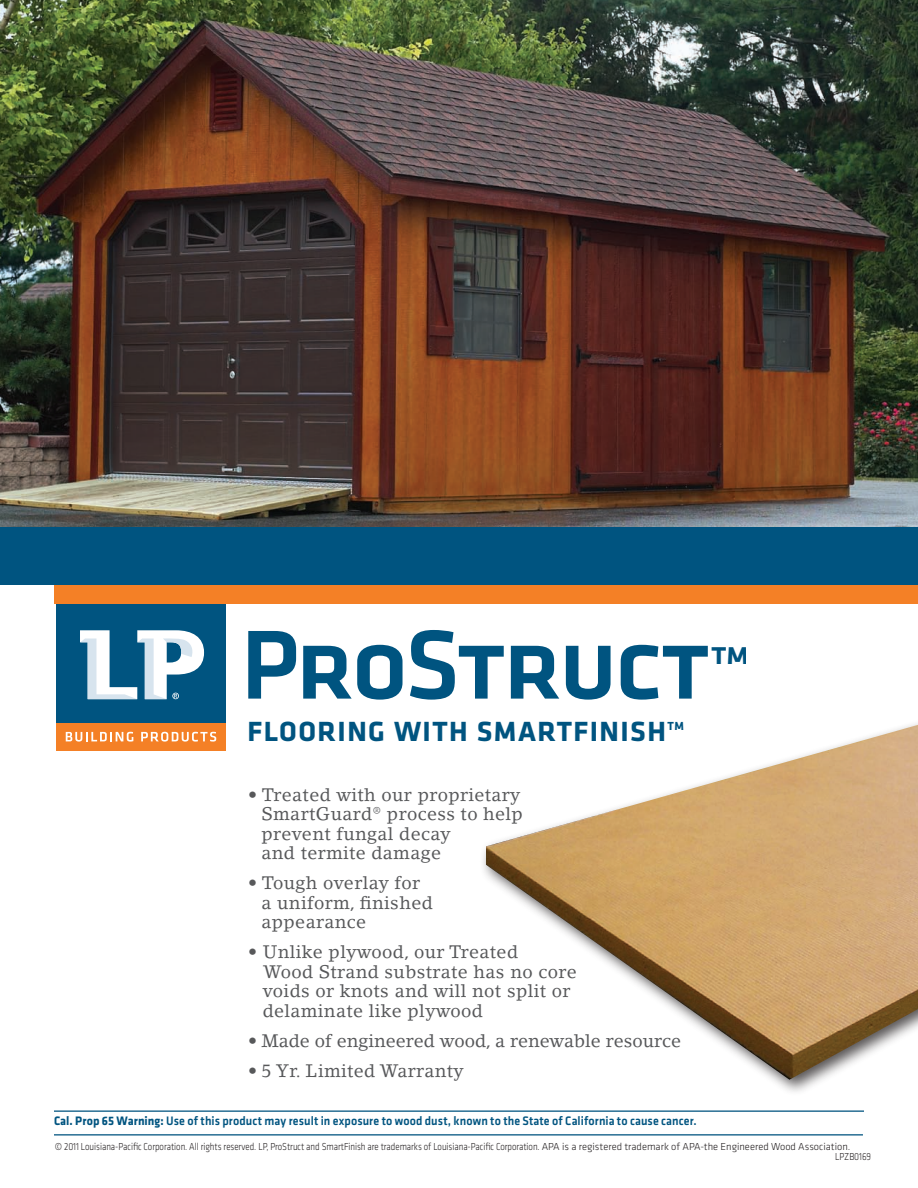
<style>
.page{position:relative;width:918px;height:1188px;background:#fff}
.page>*{position:absolute;margin:0;border:0;box-sizing:border-box;transform-origin:0 0}
.t1{font:101.55px "Klavika Medium Caps";letter-spacing:-.04em;color:#005480}
.t2{font:32.4px "Klavika Medium Caps";color:#005480}
.t3{font:700 28.8px "Klavika";letter-spacing:.05em;color:#005480}
.bluebodycopy{font:18px/19.5px "Lino Letter";letter-spacing:.02em;color:#57585a}
.bluebodycopy-2{font:18px "Lino Letter";color:#57585a}
.new_disclaimers{font:500 12.75px "Klavika";letter-spacing:.01em;color:#005480;scale:.94 1}
.t4{font:700 12.15px "Klavika";color:#005480}
.t5{font:300 10.5px "Klavika";letter-spacing:-.005em;color:#231f20;scale:.85 1}
.s1{font-weight:700}
</style>
<div class="page">
<img style="left:0;top:0;width:918px;height:527px">
<div style="left:56px;top:722px;width:170px;height:29px;background:#f48026"></div>
<svg style="left:66px;top:732px;width:67px;height:10px"></svg>
<svg style="left:141px;top:732px;width:75px;height:10px"></svg>
<div style="left:56px;top:603px;width:170px;height:119px;background:#005480"></div>
<svg style="left:80px;top:630px;width:124px;height:69px"></svg>
<div style="left:0;top:527px;width:918px;height:58px;background:#005480"></div>
<div style="left:55px;top:585px;width:863px;height:18px;background:#f48026"></div>
<img style="left:486px;top:725px;width:432px;height:355px">
<hr style="left:54px;top:1111px;width:810px;height:1px;background:#005480">
<hr style="left:54px;top:1134px;width:809px;height:1px;background:#005480">
<p class="t1" style="left:241px;top:610px;width:472px">ProStruct</p>
<p class="t2" style="left:711px;top:636px;width:40px">tm</p>
<p class="t3" style="left:247px;top:716px;width:420px">FLOORING WITH SMARTFINISH</p>
<p class="t4" style="left:667px;top:720px;width:18px">TM</p>
<p class="bluebodycopy" style="left:262px;top:784px;width:263px;text-indent:-14px">• Treated with our proprietary<br>SmartGuard® process to help prevent fungal decay<br>and termite damage</p>
<p class="bluebodycopy" style="left:262px;top:873px;width:173px;text-indent:-14px">• Tough overlay for a uniform, finished appearance</p>
<p class="bluebodycopy" style="left:263px;top:942px;width:316px;text-indent:-15px">• Unlike plywood, our Treated<br>Wood Strand substrate has no core voids or knots and will not split or delaminate like plywood</p>
<p class="bluebodycopy-2" style="left:248px;top:1029px;width:435px">• Made of engineered wood, a renewable resource</p>
<p class="bluebodycopy" style="left:248px;top:1060px;width:217px">• 5 Yr. Limited Warranty</p>
<p class="new_disclaimers" style="left:54px;top:1112px;width:685px"><span class="s1">Cal. Prop 65 Warning:</span> Use of this product may result in exposure to wood dust, known to the State of California to cause cancer.</p>
<p class="t5" style="left:55px;top:1140px;width:937px">© 2011 Louisiana-Pacific Corporation. All rights reserved. LP, ProStruct and SmartFinish are trademarks of Louisiana-Pacific Corporation. APA is a registered trademark of APA-the Engineered Wood Association.</p>
<p class="t5" style="left:835px;top:1150px;width:44px">LPZB0169</p>
</div>
